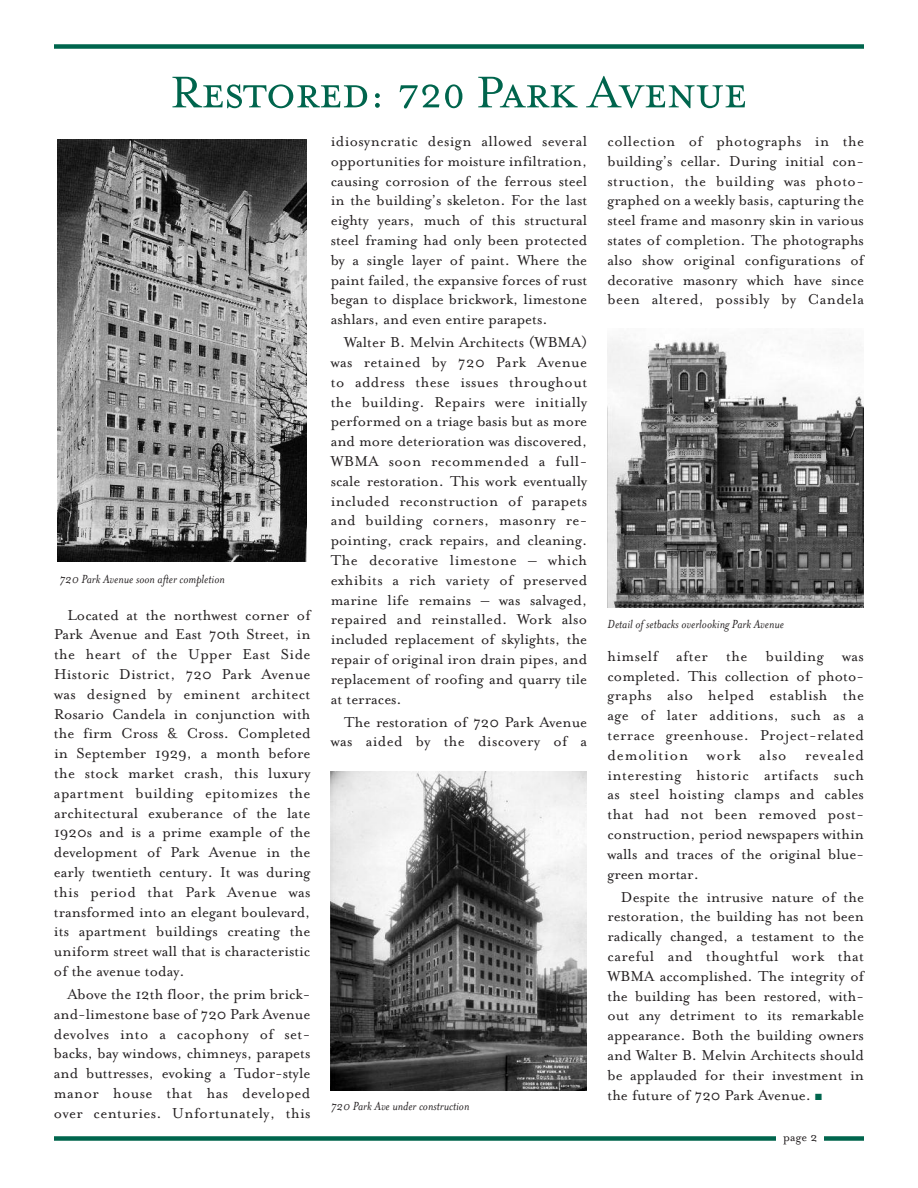
<style>
.page{position:relative;width:918px;height:1188px;background:#fff}
.page>*{position:absolute;margin:0;border:0;box-sizing:border-box;transform-origin:0 0}
.t1{font:51px "Mrs Eaves Small Caps";letter-spacing:-.025em;color:#00654d}
.t2{font:16.5px/19.8px "Mrs Eaves Roman";color:#231f20;text-align:justify}
.t3{font:italic 13.5px "Mrs Eaves";color:#231f20}
.t4{font:13.5px "Mrs Eaves Roman";color:#231f20}
.s1{color:#00654d}
</style>
<div class="page">
<div style="left:54px;top:44px;width:810px;height:5px;background:#00654d"></div>
<div style="left:54px;top:1136px;width:810px;height:5px;background:#00654d"></div>
<div style="left:777px;top:1131px;width:47px;height:15px;background:#fff"></div>
<img style="left:331px;top:772px;width:255px;height:318px">
<div style="left:54px;top:140px;width:256px;height:422px;background:linear-gradient(to bottom,#fff,#fff)"></div>
<img style="left:58px;top:140px;width:249px;height:422px">
<img style="left:608px;top:333px;width:256px;height:275px">
<h1 class="t1" style="left:171px;top:60px;width:578px">Restored: 720 Park Avenue</h1>
<p class="t2" style="left:331px;top:130px;width:258px">idiosyncratic design allowed several opportunities for moisture infiltration, causing corrosion of the ferrous steel in the building’s skeleton. For the last eighty years, much of this structural steel framing had only been protected by a single layer of paint. Where the paint failed, the expansive forces of rust began to displace brickwork, limestone ashlars, and even entire parapets.</p>
<p class="t2" style="left:331px;top:332px;width:258px;text-indent:14px">Walter B. Melvin Architects (WBMA) was retained by 720 Park Avenue to address these issues throughout the building. Repairs were initially performed on a triage basis but as more and more deterioration was discovered, WBMA soon recommended a full&shy;scale restoration. This work eventually included reconstruction of parapets and building corners, masonry re&shy;pointing, crack repairs, and cleaning.<br>The decorative limestone – which exhibits a rich variety of preserved marine life remains – was salvaged, repaired and reinstalled. Work also included replacement of skylights, the repair of original iron drain pipes, and replacement of roofing and quarry tile at terraces.</p>
<p class="t2" style="left:331px;top:711px;width:258px;text-align:right">The restoration of 720 Park Avenue was aided by the discovery of a</p>
<p class="t2" style="left:607px;top:130px;width:258px">collection of photographs in the building’s cellar. During initial con&shy;struction, the building was photo&shy;graphed on a weekly basis, capturing the steel frame and masonry skin in various states of completion. The photographs also show original configurations of decorative masonry which have since been altered, possibly by Candela</p>
<p class="t3" style="left:59px;top:571px;width:167px">720 Park Avenue soon after completion</p>
<p class="t2" style="left:54px;top:604px;width:258px;text-indent:14px">Located at the northwest corner of Park Avenue and East 70th Street, in the heart of the Upper East Side Historic District, 720 Park Avenue was designed by eminent architect Rosario Candela in conjunction with the firm Cross &amp; Cross. Completed in September 1929, a month before the stock market crash, this luxury apartment building epitomizes the architectural exuberance of the late 1920s and is a prime example of the development of Park Avenue in the early twentieth century. It was during this period that Park Avenue was transformed into an elegant boulevard, its apartment buildings creating the uniform street wall that is characteristic of the avenue today.</p>
<p class="t2" style="left:54px;top:983px;width:258px;text-indent:14px">Above the 12th floor, the prim brick&shy;and-limestone base of 720 Park Avenue devolves into a cacophony of set&shy;backs, bay windows, chimneys, parapets and buttresses, evoking a Tudor-style manor house that has developed over centuries. Unfortunately, this</p>
<p class="t3" style="left:608px;top:616px;width:178px">Detail of setbacks overlooking Park Avenue</p>
<p class="t2" style="left:607px;top:645px;width:258px">himself after the building was completed. This collection of photo&shy;graphs also helped establish the age of later additions, such as a terrace greenhouse. Project-related demolition work also revealed interesting historic artifacts such as steel hoisting clamps and cables that had not been removed post&shy;construction, period newspapers within walls and traces of the original blue&shy;green mortar.</p>
<p class="t2" style="left:607px;top:886px;width:258px;text-indent:13px">Despite the intrusive nature of the restoration, the building has not been radically changed, a testament to the careful and thoughtful work that WBMA accomplished. The integrity of the building has been restored, with&shy;out any detriment to its remarkable appearance. Both the building owners and Walter B. Melvin Architects should be applauded for their investment in the future of 720 Park Avenue. <span class="s1">■</span></p>
<p class="t3" style="left:331px;top:1097px;width:140px">720 Park Ave under construction</p>
<p class="t4" style="left:783px;top:1128px;width:36px">page 2</p>
</div>
